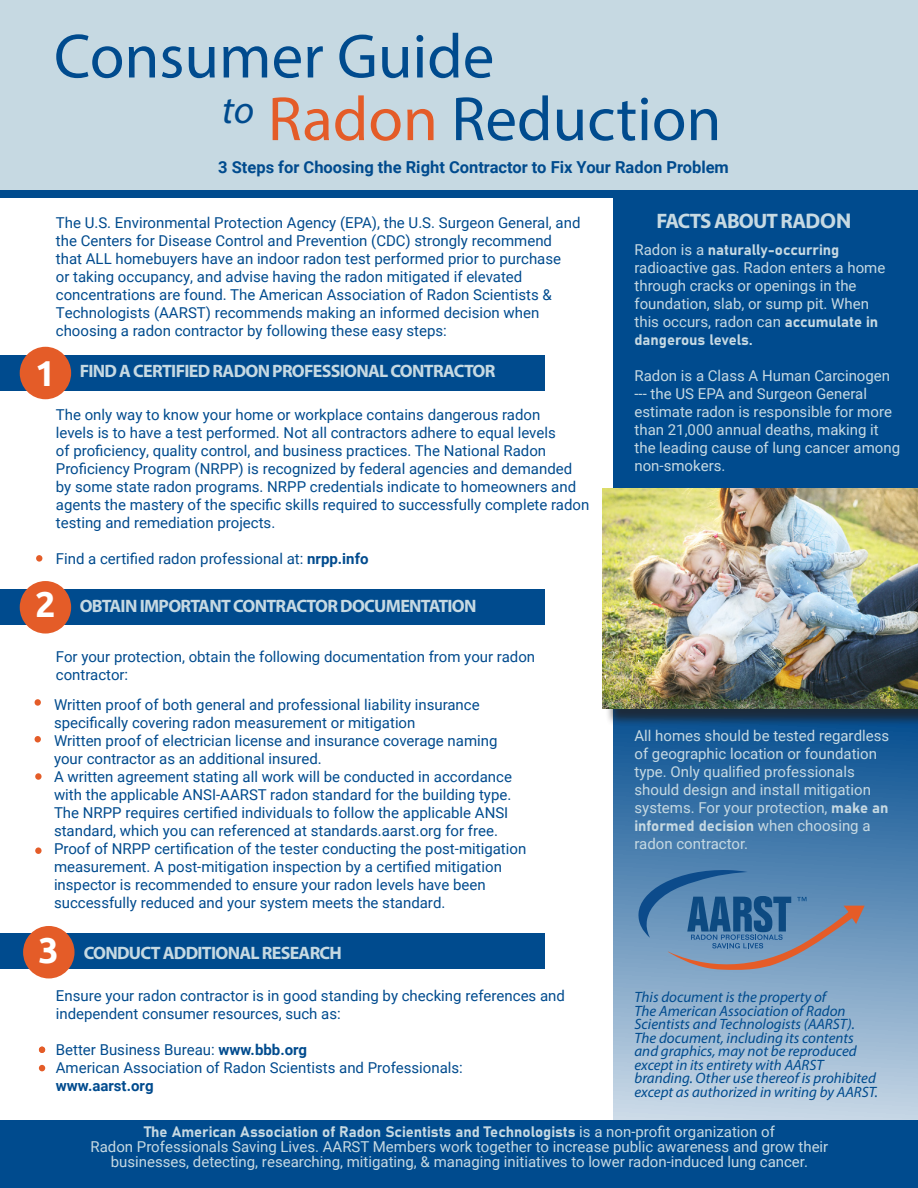
<style>
.page{position:relative;width:918px;height:1188px;background:#fff}
.page>*{position:absolute;margin:0;border:0;box-sizing:border-box;transform-origin:0 0}
.t1{font:63px/62.7px "Myriad Pro";color:#004b8e}
.t2{font:700 36px "Ubuntu";color:#fff}
.t3{font:700 21px "Myriad Pro";letter-spacing:-.04em;color:#c6d9e2}
.t4{font:700 18px "Myriad Pro";letter-spacing:-.04em;color:#c6d9e2}
.t5{font:700 16.5px "Roboto";color:#004b8e}
.t6{font:15px/18px "Roboto";color:#004b8e}
.t7{font:15px/18px "Roboto";color:#c6d9e2}
.t8{font:italic 15px/13.5px "Myriad Pro";color:#004b8e}
.t9{font:15px "Bahnschrift";color:#c6d9e2}
.t10{font:700 15px "Roboto";color:#004b8e}
.s1{color:#e45c28}
.s2{font-weight:700}
.s3{font-family:"Ubuntu"}
.s4{font-family:"Roboto"}
.s5{font-family:"Bahnschrift"}
</style>
<div class="page">
<svg style="left:613px;top:198px;width:305px;height:922px;background:#3872a6"></svg>
<svg style="left:638px;top:870px;width:227px;height:100px;background:#6185aa"></svg>
<div style="left:0;top:0;width:918px;height:192px;background:#c6d9e2"></div>
<div style="left:0;top:355px;width:544px;height:36px;background:#004b8e"></div>
<div style="left:0;top:190px;width:613px;height:8px;background:#004b8e"></div>
<div style="left:613px;top:190px;width:305px;height:8px;background:#004b8e"></div>
<div style="left:0;top:589px;width:544px;height:35px;background:#004b8e"></div>
<div style="left:0;top:933px;width:544px;height:35px;background:#004b8e"></div>
<div style="left:0;top:1120px;width:918px;height:68px;background:#004b8e"></div>
<div style="left:605px;top:490px;width:313px;height:237px;background:#231f20;opacity:.75"></div>
<img style="left:603px;top:488px;width:315px;height:220px">
<svg style="left:39px;top:1065px;width:6px;height:6px"></svg>
<div style="left:20px;top:347px;width:51px;height:52px;background:#e45c28;border-radius:50%"></div>
<div style="left:36px;top:555px;width:6px;height:7px;background:#e45c28;border-radius:50%"></div>
<div style="left:35px;top:699px;width:6px;height:7px;background:#e45c28;border-radius:50%"></div>
<svg style="left:35px;top:736px;width:6px;height:6px"></svg>
<svg style="left:35px;top:773px;width:7px;height:7px"></svg>
<div style="left:35px;top:847px;width:7px;height:7px;background:#e45c28;border-radius:50%"></div>
<svg style="left:39px;top:1047px;width:6px;height:6px"></svg>
<div style="left:20px;top:581px;width:51px;height:53px;background:#e45c28;border-radius:50%"></div>
<div style="left:23px;top:926px;width:52px;height:52px;background:#e45c28;border-radius:50%"></div>
<h1 class="t1" style="left:222px;top:24px;width:501px;text-indent:-168px">Consumer Guide<br><sup>to</sup> <span class="s1">Radon</span> Reduction</h1>
<p class="t5" style="left:218px;top:155px;width:512px">3 Steps for Choosing the Right Contractor to Fix Your Radon Problem</p>
<p class="t6" style="left:56px;top:213px;width:526px">The U.S. Environmental Protection Agency (EPA), the U.S. Surgeon General, and the Centers for Disease Control and Prevention (CDC) strongly recommend that ALL homebuyers have an indoor radon test performed prior to purchase<br>or taking occupancy, and advise having the radon mitigated if elevated concentrations are found. The American Association of Radon Scientists &amp; Technologists (AARST) recommends making an informed decision when choosing a radon contractor by following these easy steps:</p>
<h2 class="t2" style="left:35px;top:352px;width:22px">1</h2>
<p class="t4" style="left:80px;top:360px;width:417px">FIND A CERTIFIED RADON PROFESSIONAL CONTRACTOR</p>
<p class="t6" style="left:56px;top:405px;width:535px">The only way to know your home or workplace contains dangerous radon<br>levels is to have a test performed. Not all contractors adhere to equal levels<br>of proficiency, quality control, and business practices. The National Radon Proficiency Program (NRPP) is recognized by federal agencies and demanded by some state radon programs. NRPP credentials indicate to homeowners and agents the mastery of the specific skills required to successfully complete radon testing and remediation projects.</p>
<p class="t6" style="left:56px;top:549px;width:314px">Find a certified radon professional at: <span class="s2">nrpp.info</span></p>
<h2 class="t2" style="left:35px;top:582px;width:22px">2</h2>
<p class="t4" style="left:80px;top:594px;width:398px">OBTAIN IMPORTANT CONTRACTOR DOCUMENTATION</p>
<p class="t6" style="left:56px;top:647px;width:481px">For your protection, obtain the following documentation from your radon contractor:</p>
<p class="t6" style="left:54px;top:696px;width:474px">Written proof of both general and professional liability insurance specifically covering radon measurement or mitigation<br>Written proof of electrician license and insurance coverage naming your contractor as an additional insured.<br>A written agreement stating all work will be conducted in accordance with the applicable ANSI-AARST radon standard for the building type.<br>The NRPP requires certified individuals to follow the applicable ANSI standard, which you can referenced at standards.aarst.org for free.<br>Proof of NRPP certification of the tester conducting the post-mitigation measurement. A post-mitigation inspection by a certified mitigation inspector is recommended to ensure your radon levels have been successfully reduced and your system meets the standard.</p>
<h2 class="t2" style="left:38px;top:929px;width:22px">3</h2>
<p class="t4" style="left:84px;top:941px;width:260px">CONDUCT ADDITIONAL RESEARCH</p>
<p class="t6" style="left:56px;top:986px;width:511px">Ensure your radon contractor is in good standing by checking references and independent consumer resources, such as:</p>
<p class="t6" style="left:56px;top:1040px;width:409px">Better Business Bureau: <span class="s2">www.bbb.org<br></span>American Association of Radon Scientists and Professionals:</p>
<p class="t10" style="left:56px;top:1075px;width:99px">www.aarst.org</p>
<h3 class="t3" style="left:657px;top:207px;width:196px">FACTS ABOUT RA<span class="s3">DON</span></h3>
<p class="t9" style="left:634px;top:239px;width:206px"><span class="s4">Radon is a</span> naturally-occurring</p>
<p class="t7" style="left:634px;top:259px;width:252px">radioactive gas. Radon enters a home through cracks or openings in the foundation, slab, or sump pit. When this occurs, radon can <span class="s5">accumulate in</span></p>
<p class="t9" style="left:634px;top:329px;width:119px">dangerous levels.</p>
<p class="t7" style="left:634px;top:367px;width:267px">Radon is a Class A Human Carcinogen --- the US EPA and Surgeon General estimate radon is responsible for more than 21,000 annual deaths, making it the leading cause of lung cancer among non-smokers.</p>
<p class="t7" style="left:634px;top:727px;width:256px">All homes should be tested regardless of geographic location or foundation type. Only qualified professionals should design and install mitigation systems. For your protection, <span class="s5">make an</span></p>
<p class="t9" style="left:634px;top:815px;width:238px">informed decision <span class="s4">when choosing a</span></p>
<p class="t7" style="left:634px;top:835px;width:115px">radon contractor.</p>
<p class="t8" style="left:634px;top:990px;width:245px">This document is the property of<br>The American Association of Radon Scientists and Technologists (AARST).<br>The document, including its contents and graphics, may not be reproduced except in its entirety with AARST branding. Other use thereof is prohibited except as authorized in writing by AARST.</p>
<p class="t9" style="left:144px;top:1121px;width:632px">The American Association of Radon Scientists and Technologists <span class="s4">is a non-profit organization of</span></p>
<p class="t7" style="left:91px;top:1139px;width:739px;line-height:15px;text-align:center">Radon Professionals Saving Lives. AARST Members work together to increase public awareness and grow their businesses, detecting, researching, mitigating, &amp; managing initiatives to lower radon-induced lung cancer.</p>
</div>
